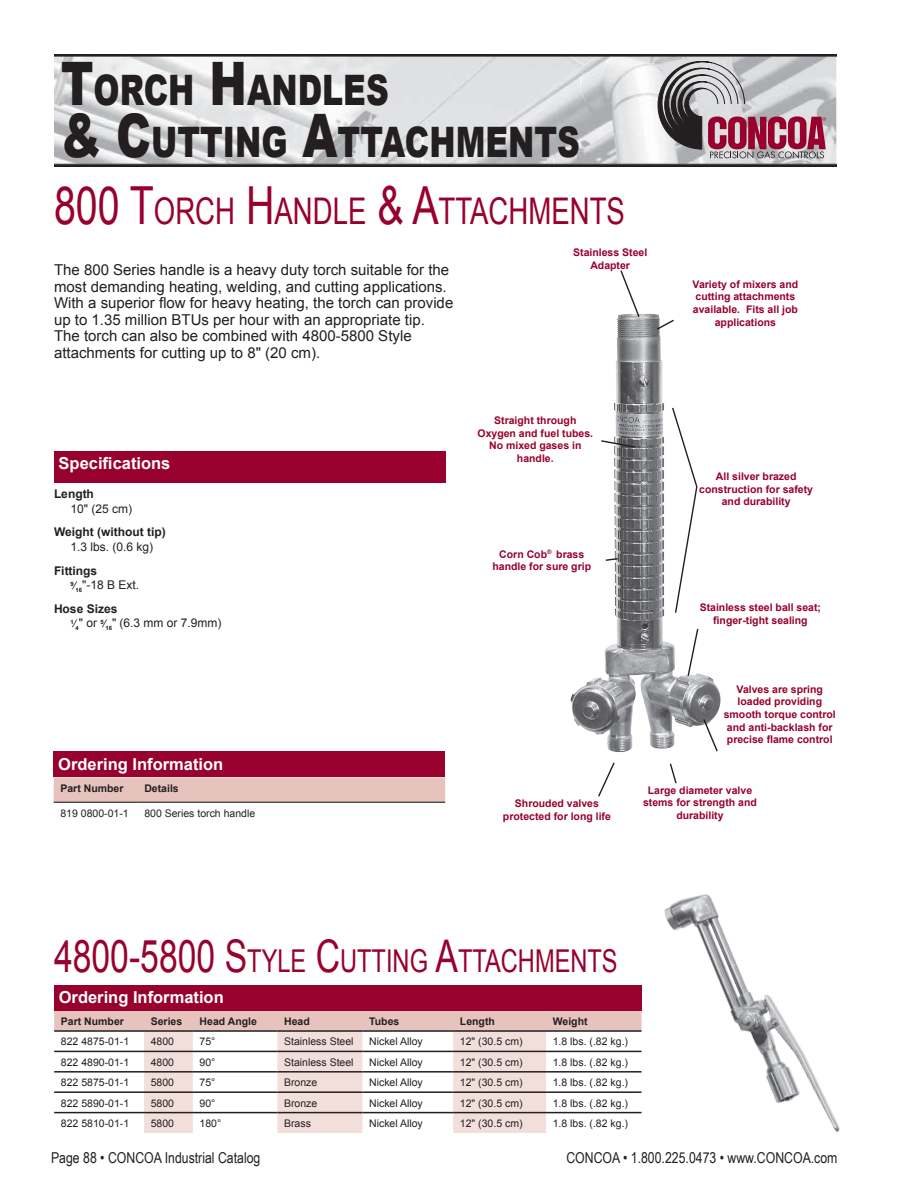
<style>
.page{position:relative;width:918px;height:1188px;background:#fff}
.page>*{position:absolute;margin:0;border:0;box-sizing:border-box;transform-origin:0 0}
.t1{font:900 42px/52.5px "Arial";color:#231f20;scale:.75 1}
.Big_Title{font:36.75px "Arial";color:#98012d;scale:.75 1}
.Big_Title-2{font:31.5px "Arial";color:#98012d;scale:.75 1}
.t2{font:700 16.5px "Arial";color:#fff}
.Product_Details_Para{font:15px/16.5px "Arial";color:#231f20}
.t3{font:15px "Arial Narrow";color:#231f20}
.Item_Tabs{font:12px "Arial";color:#231f20}
.t4{font:700 12px "Arial";color:#231f20}
.t5{font:700 10.5px/12.6px "Arial";color:#98012d;text-align:center}
.t6{font:10.5px "Arial";color:#231f20}
.t7{font:700 10.5px "Arial";color:#231f20}
.s1{font-size:60px}
.s2{font-size:52.5px}
.s3{font-weight:700;font-size:10.5px}
.s4{font-size:45px}
</style>
<div class="page">
<img style="left:54px;top:55px;width:783px;height:111px">
<svg style="left:658px;top:61px;width:168px;height:98px;background:#ab949c"></svg>
<img style="left:570px;top:314px;width:151px;height:438px">
<svg style="left:598px;top:762px;width:17px;height:35px"></svg>
<svg style="left:669px;top:763px;width:8px;height:21px"></svg>
<svg style="left:702px;top:718px;width:17px;height:34px"></svg>
<svg style="left:687px;top:627px;width:12px;height:50px"></svg>
<svg style="left:604px;top:557px;width:15px;height:5px"></svg>
<svg style="left:600px;top:439px;width:37px;height:10px"></svg>
<svg style="left:655px;top:318px;width:20px;height:13px"></svg>
<svg style="left:619px;top:270px;width:22px;height:48px"></svg>
<svg style="left:671px;top:406px;width:28px;height:208px"></svg>
<svg style="left:54px;top:777px;width:391px;height:25px;background:#e4c1bc"></svg>
<hr style="left:54px;top:802px;width:84px;height:1px;background:#231f20">
<hr style="left:138px;top:802px;width:307px;height:1px;background:#231f20">
<svg style="left:54px;top:1011px;width:588px;height:122px"></svg>
<hr style="left:54px;top:1030px;width:90px;height:2px;background:#231f20">
<hr style="left:144px;top:1030px;width:49px;height:2px;background:#231f20">
<hr style="left:193px;top:1030px;width:84px;height:2px;background:#231f20">
<hr style="left:277px;top:1030px;width:85px;height:2px;background:#231f20">
<hr style="left:362px;top:1030px;width:91px;height:2px;background:#231f20">
<hr style="left:453px;top:1030px;width:93px;height:2px;background:#231f20">
<hr style="left:546px;top:1030px;width:96px;height:2px;background:#231f20">
<hr style="left:54px;top:1051px;width:90px;height:1px;background:#231f20">
<hr style="left:144px;top:1051px;width:49px;height:1px;background:#231f20">
<hr style="left:193px;top:1051px;width:84px;height:1px;background:#231f20">
<hr style="left:277px;top:1051px;width:85px;height:1px;background:#231f20">
<hr style="left:362px;top:1051px;width:91px;height:1px;background:#231f20">
<hr style="left:453px;top:1051px;width:93px;height:1px;background:#231f20">
<hr style="left:546px;top:1051px;width:96px;height:1px;background:#231f20">
<hr style="left:54px;top:1071px;width:90px;height:2px;background:#231f20">
<hr style="left:144px;top:1071px;width:49px;height:2px;background:#231f20">
<hr style="left:193px;top:1071px;width:84px;height:2px;background:#231f20">
<hr style="left:277px;top:1071px;width:85px;height:2px;background:#231f20">
<hr style="left:362px;top:1071px;width:91px;height:2px;background:#231f20">
<hr style="left:453px;top:1071px;width:93px;height:2px;background:#231f20">
<hr style="left:546px;top:1071px;width:96px;height:2px;background:#231f20">
<hr style="left:54px;top:1091px;width:90px;height:2px;background:#231f20">
<hr style="left:144px;top:1091px;width:49px;height:2px;background:#231f20">
<hr style="left:193px;top:1091px;width:84px;height:2px;background:#231f20">
<hr style="left:277px;top:1091px;width:85px;height:2px;background:#231f20">
<hr style="left:362px;top:1091px;width:91px;height:2px;background:#231f20">
<hr style="left:453px;top:1091px;width:93px;height:2px;background:#231f20">
<hr style="left:546px;top:1091px;width:96px;height:2px;background:#231f20">
<hr style="left:54px;top:1112px;width:90px;height:1px;background:#231f20">
<hr style="left:144px;top:1112px;width:49px;height:1px;background:#231f20">
<hr style="left:193px;top:1112px;width:84px;height:1px;background:#231f20">
<hr style="left:277px;top:1112px;width:85px;height:1px;background:#231f20">
<hr style="left:362px;top:1112px;width:91px;height:1px;background:#231f20">
<hr style="left:453px;top:1112px;width:93px;height:1px;background:#231f20">
<hr style="left:546px;top:1112px;width:96px;height:1px;background:#231f20">
<img style="left:664px;top:894px;width:176px;height:238px">
<div style="left:54px;top:751px;width:391px;height:26px;background:#98012d"></div>
<div style="left:54px;top:985px;width:588px;height:26px;background:#98012d"></div>
<div style="left:54px;top:451px;width:391px;height:31px;background:#98012d"></div>
<h1 class="t1" style="left:61px;top:62px;width:693px"><span class="s1">T</span>ORCH <span class="s1">H</span>ANDLES<br><span class="s1">&amp; C</span>UTTING <span class="s1">A</span>TTACHMENTS</h1>
<p class="Big_Title" style="left:54px;top:187px;width:763px"><span class="s2">800 T</span>ORCH <span class="s2">H</span>ANDLE <span class="s2">&amp; A</span>TTACHMENTS</p>
<p class="Product_Details_Para" style="left:54px;top:262px;width:401px">The 800 Series handle is a heavy duty torch suitable for the most demanding heating, welding, and cutting applications.<br>With a superior flow for heavy heating, the torch can provide up to 1.35 million BTUs per hour with an appropriate tip.<br>The torch can also be combined with 4800-5800 Style attachments for cutting up to 8" (20 cm).</p>
<p class="t2" style="left:59px;top:452px;width:113px">Specifications</p>
<p class="t4" style="left:54px;top:486px;width:41px">Length</p>
<p class="Item_Tabs" style="left:71px;top:501px;width:63px">10" (25 cm)</p>
<p class="t4" style="left:54px;top:524px;width:113px">Weight (without tip)</p>
<p class="Item_Tabs" style="left:71px;top:539px;width:84px">1.3 lbs. (0.6 kg)</p>
<p class="t4" style="left:54px;top:562px;width:45px">Fittings</p>
<p class="Item_Tabs" style="left:71px;top:577px;width:70px"><sup>9</sup><span class="s3">⁄</span><sub>16</sub>"-18 B Ext.</p>
<p class="t4" style="left:54px;top:600px;width:65px">Hose Sizes</p>
<p class="Item_Tabs" style="left:71px;top:615px;width:153px"><sup>1</sup><span class="s3">⁄</span><sub>4</sub>" or <sup>5</sup><span class="s3">⁄</span><sub>16</sub>" (6.3 mm or 7.9mm)</p>
<p class="t5" style="left:573px;top:246px;width:76px">Stainless Steel<br>Adapter</p>
<p class="t5" style="left:478px;top:414px;width:117px">Straight through<br>Oxygen and fuel tubes.<br>No mixed gases in handle.</p>
<p class="t5" style="left:492px;top:548px;width:100px">Corn Cob<sup>®</sup> brass handle for sure grip</p>
<p class="t2" style="left:58px;top:753px;width:167px">Ordering Information</p>
<p class="t5" style="left:693px;top:278px;width:107px">Variety of mixers and cutting attachments available. Fits all job applications</p>
<p class="t5" style="left:699px;top:471px;width:115px">All silver brazed construction for safety and durability</p>
<p class="t5" style="left:700px;top:601px;width:123px">Stainless steel ball seat; finger-tight sealing</p>
<p class="t5" style="left:724px;top:683px;width:114px">Valves are spring loaded providing smooth torque control and anti-backlash for precise flame control</p>
<p class="t7" style="left:60px;top:781px;width:65px">Part Number</p>
<p class="t7" style="left:144px;top:781px;width:36px">Details</p>
<p class="t6" style="left:60px;top:806px;width:70px">819 0800-01-1</p>
<p class="t6" style="left:144px;top:806px;width:112px">800 Series torch handle</p>
<p class="t5" style="left:503px;top:797px;width:109px">Shrouded valves protected for long life</p>
<p class="t5" style="left:643px;top:784px;width:115px">Large diameter valve stems for strength and durability</p>
<p class="Big_Title-2" style="left:54px;top:940px;width:753px"><span class="s4">4800-5800 S</span>TYLE <span class="s4">C</span>UTTING <span class="s4">A</span>TTACHMENTS</p>
<p class="t2" style="left:59px;top:986px;width:167px">Ordering Information</p>
<p class="t7" style="left:61px;top:1014px;width:65px">Part Number</p>
<p class="t7" style="left:151px;top:1014px;width:33px">Series</p>
<p class="t7" style="left:200px;top:1014px;width:59px">Head Angle</p>
<p class="t7" style="left:284px;top:1014px;width:27px">Head</p>
<p class="t7" style="left:369px;top:1014px;width:32px">Tubes</p>
<p class="t7" style="left:460px;top:1014px;width:36px">Length</p>
<p class="t7" style="left:553px;top:1014px;width:36px">Weight</p>
<p class="t6" style="left:61px;top:1035px;width:70px">822 4875-01-1</p>
<p class="t6" style="left:151px;top:1035px;width:25px">4800</p>
<p class="t6" style="left:200px;top:1035px;width:17px">75°</p>
<p class="t6" style="left:284px;top:1035px;width:71px">Stainless Steel</p>
<p class="t6" style="left:369px;top:1035px;width:55px">Nickel Alloy</p>
<p class="t6" style="left:460px;top:1035px;width:64px">12" (30.5 cm)</p>
<p class="t6" style="left:553px;top:1035px;width:77px">1.8 lbs. (.82 kg.)</p>
<p class="t6" style="left:61px;top:1055px;width:70px">822 4890-01-1</p>
<p class="t6" style="left:151px;top:1055px;width:25px">4800</p>
<p class="t6" style="left:200px;top:1055px;width:17px">90°</p>
<p class="t6" style="left:284px;top:1055px;width:71px">Stainless Steel</p>
<p class="t6" style="left:369px;top:1055px;width:55px">Nickel Alloy</p>
<p class="t6" style="left:460px;top:1055px;width:64px">12" (30.5 cm)</p>
<p class="t6" style="left:553px;top:1055px;width:77px">1.8 lbs. (.82 kg.)</p>
<p class="t6" style="left:61px;top:1076px;width:70px">822 5875-01-1</p>
<p class="t6" style="left:151px;top:1076px;width:25px">5800</p>
<p class="t6" style="left:200px;top:1076px;width:17px">75°</p>
<p class="t6" style="left:284px;top:1076px;width:35px">Bronze</p>
<p class="t6" style="left:369px;top:1076px;width:55px">Nickel Alloy</p>
<p class="t6" style="left:460px;top:1076px;width:64px">12" (30.5 cm)</p>
<p class="t6" style="left:553px;top:1076px;width:77px">1.8 lbs. (.82 kg.)</p>
<p class="t6" style="left:61px;top:1096px;width:70px">822 5890-01-1</p>
<p class="t6" style="left:151px;top:1096px;width:25px">5800</p>
<p class="t6" style="left:200px;top:1096px;width:17px">90°</p>
<p class="t6" style="left:284px;top:1096px;width:35px">Bronze</p>
<p class="t6" style="left:369px;top:1096px;width:55px">Nickel Alloy</p>
<p class="t6" style="left:460px;top:1096px;width:64px">12" (30.5 cm)</p>
<p class="t6" style="left:553px;top:1096px;width:77px">1.8 lbs. (.82 kg.)</p>
<p class="t6" style="left:61px;top:1116px;width:70px">822 5810-01-1</p>
<p class="t6" style="left:151px;top:1116px;width:25px">5800</p>
<p class="t6" style="left:200px;top:1116px;width:23px">180°</p>
<p class="t6" style="left:284px;top:1116px;width:28px">Brass</p>
<p class="t6" style="left:369px;top:1116px;width:55px">Nickel Alloy</p>
<p class="t6" style="left:460px;top:1116px;width:64px">12" (30.5 cm)</p>
<p class="t6" style="left:553px;top:1116px;width:77px">1.8 lbs. (.82 kg.)</p>
<h3 class="t3" style="left:51px;top:1147px;width:211px">Page 88 • CONCOA Industrial Catalog</h3>
<h3 class="t3" style="left:566px;top:1147px;width:273px">CONCOA • 1.800.225.0473 • www.CONCOA.com</h3>
</div>
